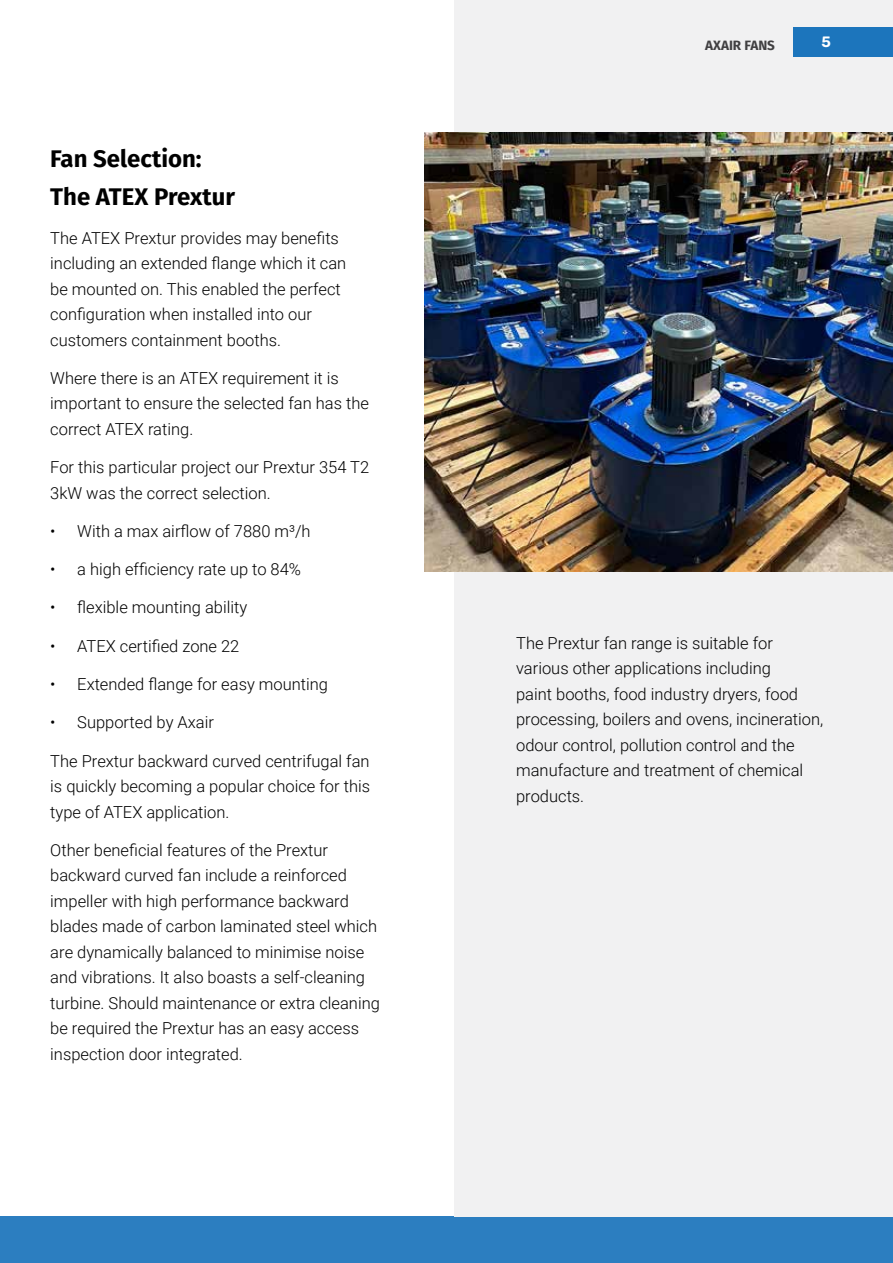
<style>
.page{position:relative;width:893px;height:1263px;background:#fff}
.page>*{position:absolute;margin:0;border:0;box-sizing:border-box;transform-origin:0 0}
.t1{font:700 24px/38.2px "Fira Sans";color:#000}
.t2{font:300 16.5px/25.5px "Roboto";color:#000}
.t3{font:600 15px "Rubik";color:#fff}
.t4{font:700 13.5px "Fira Sans";color:#414042}
</style>
<div class="page">
<div style="left:0;top:1216px;width:893px;height:47px;background:#2c7ec0"></div>
<div style="left:454px;top:0;width:439px;height:1216px;background:#f1f1f2"></div>
<img style="left:425px;top:133px;width:468px;height:438px">
<div style="left:793px;top:27px;width:100px;height:29px;background:#1c75bc"></div>
<h1 class="t1" style="left:50px;top:138px;width:186px">Fan Selection:<br>The ATEX Prextur</h1>
<p class="t2" style="left:50px;top:224px;width:298px">The ATEX Prextur provides may benefits including an extended flange which it can be mounted on. This enabled the perfect configuration when installed into our customers containment booths.</p>
<p class="t2" style="left:50px;top:365px;width:320px">Where there is an ATEX requirement it is important to ensure the selected fan has the correct ATEX rating.</p>
<p class="t2" style="left:50px;top:454px;width:320px">For this particular project our Prextur 354 T2<br>3kW was the correct selection.</p>
<p class="t2" style="left:50px;top:518px;width:262px">• With a max airflow of 7880 m³/h</p>
<p class="t2" style="left:50px;top:556px;width:252px">• a high efficiency rate up to 84%</p>
<p class="t2" style="left:50px;top:594px;width:198px">• flexible mounting ability</p>
<p class="t2" style="left:50px;top:632px;width:191px">• ATEX certified zone 22</p>
<p class="t2" style="left:50px;top:671px;width:279px">• Extended flange for easy mounting</p>
<p class="t2" style="left:50px;top:709px;width:165px">• Supported by Axair</p>
<p class="t2" style="left:50px;top:747px;width:321px;text-align:justify">The Prextur backward curved centrifugal fan is quickly becoming a popular choice for this type of ATEX application.</p>
<p class="t2" style="left:50px;top:836px;width:331px">Other beneficial features of the Prextur backward curved fan include a reinforced impeller with high performance backward blades made of carbon laminated steel which are dynamically balanced to minimise noise and vibrations. It also boasts a self-cleaning turbine. Should maintenance or extra cleaning be required the Prextur has an easy access inspection door integrated.</p>
<p class="t4" style="left:705px;top:34px;width:71px">AXAIR FANS</p>
<p class="t3" style="left:821px;top:33px;width:11px">5</p>
<p class="t2" style="left:516px;top:629px;width:309px">The Prextur fan range is suitable for various other applications including<br>paint booths, food industry dryers, food processing, boilers and ovens, incineration, odour control, pollution control and the manufacture and treatment of chemical products.</p>
</div>
